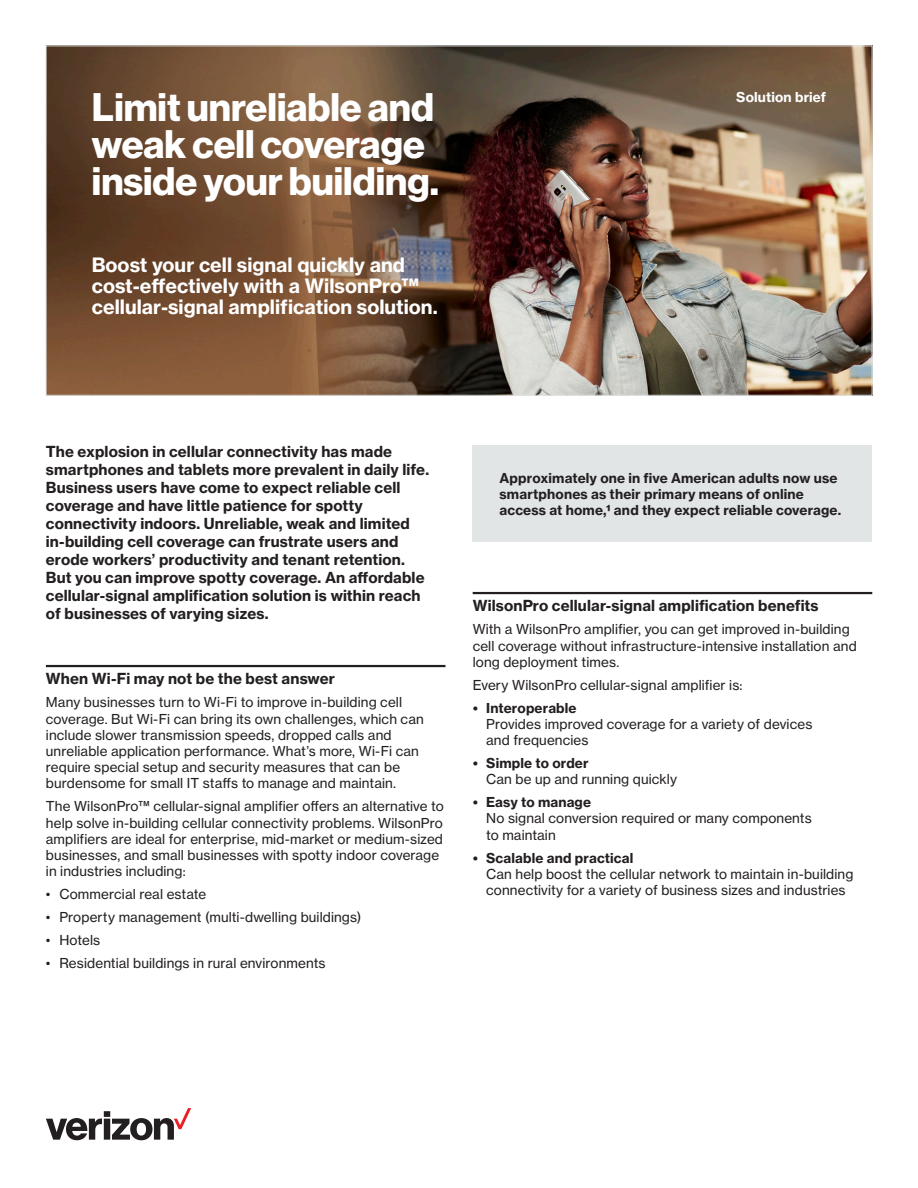
<style>
.page{position:relative;width:918px;height:1188px;background:#fff}
.page>*{position:absolute;margin:0;border:0;box-sizing:border-box;transform-origin:0 0}
._18_RB_Title_Headlin{font:700 39px/37px "Verizon NHGDS";color:#fff}
._18_RB_Title_Subhead{font:700 19.5px/21px "Verizon NHGTX";color:#fff}
._18_RB_Body_Intro_Te{font:700 15px/18px "Verizon NHGTX";letter-spacing:.01em;color:#231f20}
._18_RB_Body_Subhead{font:700 15px "Verizon NHGTX";letter-spacing:.01em;color:#231f20}
._18_RB_Body_Text{font:13.5px/16.2px "Verizon NHGTX";letter-spacing:.01em;color:#231f20}
._18_RB_Call_Out_Text{font:700 13.5px/16.2px "Verizon NHGTX";letter-spacing:.01em;color:#231f20}
._18_RB_Title_Doc_Typ{font:700 13.5px "Verizon NHGTX";letter-spacing:.01em;color:#fff}
.s1{font-weight:700}
</style>
<div class="page">
<img style="left:48px;top:48px;width:822px;height:345px">
<hr style="left:46px;top:665px;width:399px;height:2px;background:#231f20">
<hr style="left:473px;top:592px;width:399px;height:2px;background:#231f20">
<div style="left:472px;top:446px;width:400px;height:96px;background:#e1e5e6"></div>
<svg style="left:46px;top:1108px;width:145px;height:32px"></svg>
<p class="_18_RB_Title_Headlin" style="left:92px;top:88px;width:348px">Limit unreliable and weak cell coverage inside your building.</p>
<p class="_18_RB_Title_Doc_Typ" style="left:736px;top:88px;width:91px">Solution brief</p>
<p class="_18_RB_Title_Subhead" style="left:92px;top:254px;width:347px">Boost your cell signal quickly and cost-effectively with a WilsonPro™ cellular-signal amplification solution.</p>
<p class="_18_RB_Body_Intro_Te" style="left:46px;top:442px;width:385px">The explosion in cellular connectivity has made smartphones and tablets more prevalent in daily life.<br>Business users have come to expect reliable cell coverage and have little patience for spotty connectivity indoors. Unreliable, weak and limited in-building cell coverage can frustrate users and erode workers’ productivity and tenant retention.<br>But you can improve spotty coverage. An affordable cellular-signal amplification solution is within reach of businesses of varying sizes.</p>
<p class="_18_RB_Body_Subhead" style="left:46px;top:669px;width:291px">When Wi-Fi may not be the best answer</p>
<p class="_18_RB_Body_Text" style="left:46px;top:694px;width:379px">Many businesses turn to Wi-Fi to improve in-building cell coverage. But Wi-Fi can bring its own challenges, which can include slower transmission speeds, dropped calls and unreliable application performance. What’s more, Wi-Fi can require special setup and security measures that can be burdensome for small IT staffs to manage and maintain.</p>
<p class="_18_RB_Body_Text" style="left:46px;top:798px;width:399px">The WilsonPro™ cellular-signal amplifier offers an alternative to help solve in-building cellular connectivity problems. WilsonPro amplifiers are ideal for enterprise, mid-market or medium-sized businesses, and small businesses with spotty indoor coverage in industries including:</p>
<p class="_18_RB_Body_Text" style="left:46px;top:886px;width:162px">• Commercial real estate</p>
<p class="_18_RB_Body_Text" style="left:46px;top:909px;width:317px">• Property management (multi-dwelling buildings)</p>
<p class="_18_RB_Body_Text" style="left:46px;top:932px;width:56px">• Hotels</p>
<p class="_18_RB_Body_Text" style="left:46px;top:955px;width:281px">• Residential buildings in rural environments</p>
<p class="_18_RB_Call_Out_Text" style="left:500px;top:469px;width:343px">Approximately one in five American adults now use smartphones as their primary means of online access at home,1 and they expect reliable coverage.</p>
<p class="_18_RB_Body_Subhead" style="left:473px;top:597px;width:347px">WilsonPro cellular-signal amplification benefits</p>
<p class="_18_RB_Body_Text" style="left:473px;top:621px;width:386px">With a WilsonPro amplifier, you can get improved in-building cell coverage without infrastructure-intensive installation and long deployment times.</p>
<p class="_18_RB_Body_Text" style="left:473px;top:676px;width:271px">Every WilsonPro cellular-signal amplifier is:</p>
<p class="_18_RB_Body_Text" style="left:486px;top:699px;width:328px;text-indent:-14px"><span class="s1">• Interoperable<br></span>Provides improved coverage for a variety of devices and frequencies</p>
<p class="_18_RB_Body_Text" style="left:486px;top:755px;width:192px;text-indent:-14px"><span class="s1">• Simple to order<br></span>Can be up and running quickly</p>
<p class="_18_RB_Body_Text" style="left:486px;top:794px;width:327px;text-indent:-14px"><span class="s1">• Easy to manage<br></span>No signal conversion required or many components to maintain</p>
<p class="_18_RB_Body_Text" style="left:486px;top:849px;width:369px;text-indent:-14px"><span class="s1">• Scalable and practical<br></span>Can help boost the cellular network to maintain in-building connectivity for a variety of business sizes and industries</p>
</div>
